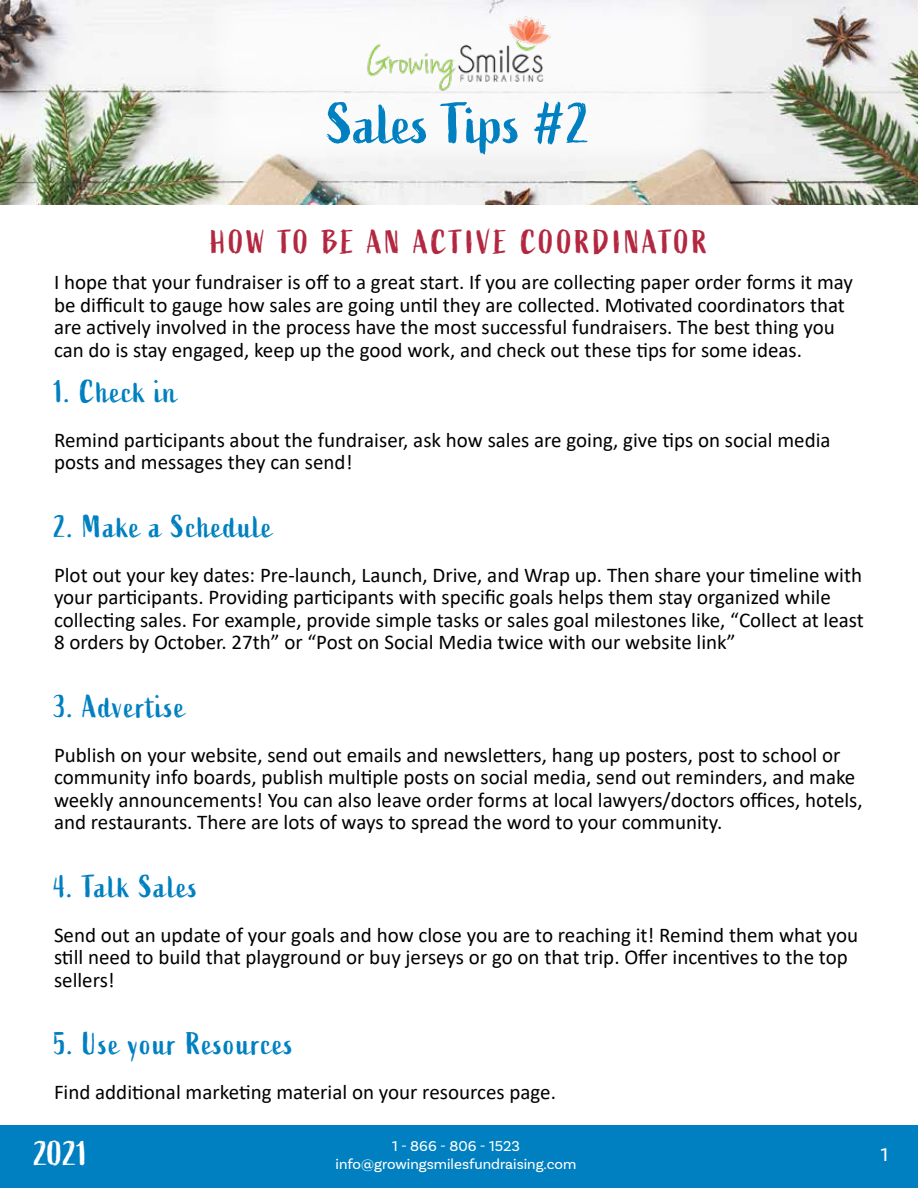
<style>
.page{position:relative;width:918px;height:1188px;background:#fff}
.page>*{position:absolute;margin:0;border:0;box-sizing:border-box;transform-origin:0 0}
.t1{font:57px "Active";letter-spacing:.005em;color:#0080c0;scale:1.08 1}
.t2{font:34.5px "Active";color:#fff;scale:1.08 1}
.t3{font:33px "Active";letter-spacing:.09em;color:#b22840}
.t4{font:31.5px "Active";letter-spacing:.05em;color:#0080c0}
.t5{font:21px/22.5px "Calibri";color:#000}
.t6{font:19.5px "Basic Sans";color:#fff}
.t7{font:15px/18px "Basic Sans";color:#fff;text-align:center}
</style>
<div class="page">
<div style="left:0;top:1125px;width:918px;height:63px;background:#0080c0"></div>
<img style="left:0;top:0;width:918px;height:205px">
<div style="left:211px;top:0;width:496px;height:162px;background:#fff"></div>
<img style="left:362px;top:10px;width:194px;height:83px">
<h1 class="t1" style="left:328px;top:91px;width:245px">Sales Tips #2</h1>
<h3 class="t3" style="left:211px;top:224px;width:498px">HOW TO BE AN ACTIVE COORDINATOR</h3>
<p class="t5" style="left:54px;top:271px;width:801px">I hope that your fundraiser is off to a great start. If you are collecting paper order forms it may be difficult to gauge how sales are going until they are collected. Motivated coordinators that are actively involved in the process have the most successful fundraisers. The best thing you can do is stay engaged, keep up the good work, and check out these tips for some ideas.</p>
<h3 class="t4" style="left:54px;top:374px;width:124px">1. Check in</h3>
<p class="t5" style="left:54px;top:428px;width:778px">Remind participants about the fundraiser, ask how sales are going, give tips on social media posts and messages they can send!</p>
<h3 class="t4" style="left:54px;top:508px;width:220px">2. Make a Schedule</h3>
<p class="t5" style="left:54px;top:563px;width:812px">Plot out your key dates: Pre-launch, Launch, Drive, and Wrap up. Then share your timeline with your participants. Providing participants with specific goals helps them stay organized while collecting sales. For example, provide simple tasks or sales goal milestones like, “Collect at least 8 orders by October. 27th” or “Post on Social Media twice with our website link”</p>
<h3 class="t4" style="left:54px;top:688px;width:132px">3. Advertise</h3>
<p class="t5" style="left:54px;top:743px;width:810px">Publish on your website, send out emails and newsletters, hang up posters, post to school or community info boards, publish multiple posts on social media, send out reminders, and make weekly announcements! You can also leave order forms at local lawyers/doctors offices, hotels, and restaurants. There are lots of ways to spread the word to your community.</p>
<h3 class="t4" style="left:54px;top:868px;width:145px">4. Talk Sales</h3>
<p class="t5" style="left:54px;top:923px;width:806px">Send out an update of your goals and how close you are to reaching it! Remind them what you still need to build that playground or buy jerseys or go on that trip. Offer incentives to the top sellers!</p>
<h3 class="t4" style="left:54px;top:1026px;width:241px">5. Use your Resources</h3>
<p class="t5" style="left:54px;top:1081px;width:504px">Find additional marketing material on your resources page.</p>
<h2 class="t2" style="left:34px;top:1134px;width:51px">2021</h2>
<p class="t6" style="left:881px;top:1143px;width:9px">1</p>
<p class="t7" style="left:336px;top:1137px;width:242px">1 - 866 - 806 - 1523 info@growingsmilesfundraising.com</p>
</div>
